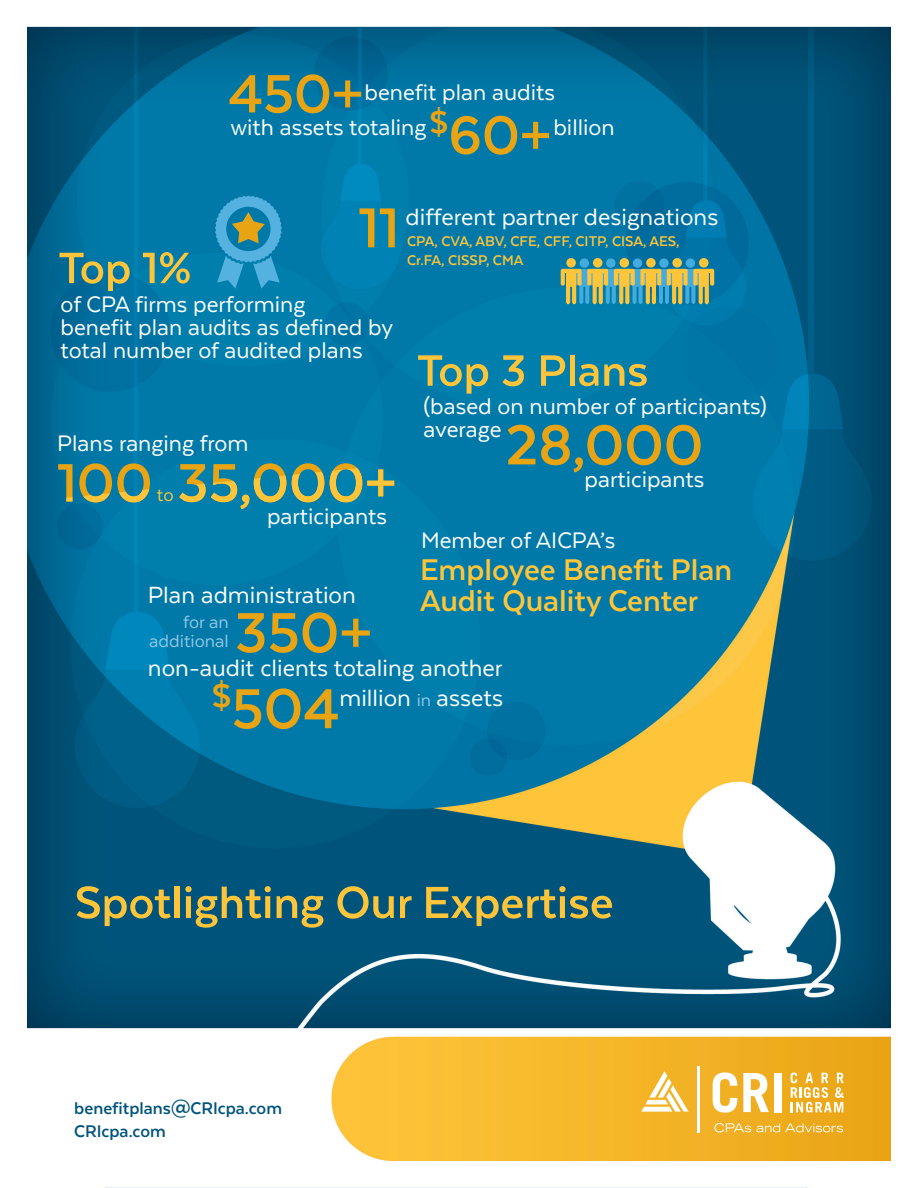
<style>
.page{position:relative;width:918px;height:1188px;background:#fff}
.page>*{position:absolute;margin:0;border:0;box-sizing:border-box;transform-origin:0 0}
.t1{font:700 64.8px "Texta";color:#e9a414}
.t2{font:700 62.25px "Texta";color:#e9a414}
.t3{font:700 51.75px "Texta";color:#fec53a}
.t4{font:700 50.7px "Texta";color:#fec53a}
.t5{font:700 34.5px/31.5px "Texta";color:#fec53a}
.t6{font:27px "Texta";color:#fff}
.t7{font:25.95px/23px "Texta";color:#fff}
.t8{font:20.7px "Texta";color:#fec53a}
.t9{font:20.25px/18.9px "Texta";color:#90c7e9;text-align:right}
.t10{font:700 19.5px "Texta";color:#00547b}
.t11{font:700 16.2px/19.5px "Texta";color:#fec53a}
</style>
<div class="page">
<img style="left:27px;top:26px;width:864px;height:1162px">
<svg style="left:791px;top:1073px;width:53px;height:40px"></svg>
<svg style="left:641px;top:1071px;width:48px;height:41px"></svg>
<svg style="left:713px;top:1072px;width:24px;height:41px"></svg>
<svg style="left:743px;top:1073px;width:26px;height:39px"></svg>
<div style="left:774px;top:1073px;width:7px;height:39px;background:#fff"></div>
<hr style="left:697px;top:1066px;width:3px;height:67px;background:#fff">
<svg style="left:714px;top:1123px;width:129px;height:9px"></svg>
<div style="left:606px;top:258px;width:9px;height:10px;background:#44abdd;border-radius:50%"></div>
<div style="left:580px;top:258px;width:9px;height:10px;background:#44abdd;border-radius:50%"></div>
<div style="left:659px;top:258px;width:10px;height:10px;background:#44abdd;border-radius:50%"></div>
<div style="left:633px;top:258px;width:9px;height:10px;background:#44abdd;border-radius:50%"></div>
<div style="left:686px;top:258px;width:9px;height:10px;background:#44abdd;border-radius:50%"></div>
<div style="left:593px;top:258px;width:9px;height:10px;background:#fec53a;border-radius:50%"></div>
<div style="left:566px;top:258px;width:10px;height:10px;background:#fec53a;border-radius:50%"></div>
<div style="left:646px;top:258px;width:10px;height:10px;background:#fec53a;border-radius:50%"></div>
<div style="left:620px;top:258px;width:9px;height:10px;background:#fec53a;border-radius:50%"></div>
<svg style="left:699px;top:258px;width:10px;height:10px"></svg>
<svg style="left:561px;top:269px;width:153px;height:35px;background:#95ad7c"></svg>
<div style="left:672px;top:258px;width:10px;height:10px;background:#fec53a;border-radius:50%"></div>
<svg style="left:215px;top:195px;width:67px;height:94px;background:#3695b5"></svg>
<svg style="left:58px;top:463px;width:92px;height:39px;background:#608c6d"></svg>
<svg style="left:179px;top:463px;width:215px;height:46px;background:#4e9183"></svg>
<p class="t4" style="left:58px;top:242px;width:135px">Top 1%</p>
<p class="t2" style="left:228px;top:62px;width:137px">450+</p>
<p class="t7" style="left:365px;top:80px;width:192px">benefit plan audits</p>
<p class="t2" style="left:430px;top:103px;width:123px"><sup>$</sup>60+</p>
<p class="t7" style="left:230px;top:115px;width:198px">with assets totaling</p>
<p class="t7" style="left:553px;top:115px;width:63px">billion</p>
<p class="t1" style="left:359px;top:195px;width:42px">11</p>
<p class="t6" style="left:406px;top:203px;width:314px">different partner designations</p>
<p class="t11" style="left:407px;top:231px;width:274px">CPA, CVA, ABV, CFE, CFF, CITP, CISA, AES,<br>Cr.FA, CISSP, CMA</p>
<p class="t7" style="left:61px;top:293px;width:246px">of CPA firms performing</p>
<p class="t7" style="left:61px;top:316px;width:334px">benefit plan audits as defined by total number of audited plans</p>
<p class="t7" style="left:57px;top:432px;width:193px">Plans ranging from</p>
<p class="t8" style="left:157px;top:484px;width:18px">to</p>
<p class="t7" style="left:267px;top:505px;width:121px">participants</p>
<p class="t4" style="left:417px;top:345px;width:233px">Top 3 Plans</p>
<p class="t1" style="left:505px;top:412px;width:199px">28,000</p>
<p class="t7" style="left:585px;top:467px;width:121px">participants</p>
<p class="t7" style="left:424px;top:394px;width:345px">(based on number of participants) average</p>
<p class="t7" style="left:421px;top:528px;width:196px">Member of AICPA’s</p>
<p class="t5" style="left:420px;top:553px;width:313px">Employee Benefit Plan<br>Audit Quality Center</p>
<p class="t6" style="left:148px;top:581px;width:210px">Plan administration</p>
<p class="t1" style="left:235px;top:599px;width:139px">350+</p>
<p class="t9" style="left:149px;top:613px;width:81px">for an additional</p>
<p class="t6" style="left:148px;top:654px;width:356px">non-audit clients totaling another</p>
<p class="t1" style="left:212px;top:676px;width:129px"><sup>$</sup>504</p>
<p class="t6" style="left:339px;top:684px;width:73px">million</p>
<p class="t9" style="left:417px;top:690px;width:16px">in</p>
<p class="t6" style="left:437px;top:684px;width:68px">assets</p>
<p class="t3" style="left:75px;top:876px;width:540px">Spotlighting Our Expertise</p>
<p class="t10" style="left:74px;top:1098px;width:209px">benefitplans@CRIcpa.com</p>
<p class="t10" style="left:74px;top:1122px;width:93px">CRIcpa.com</p>
</div>
